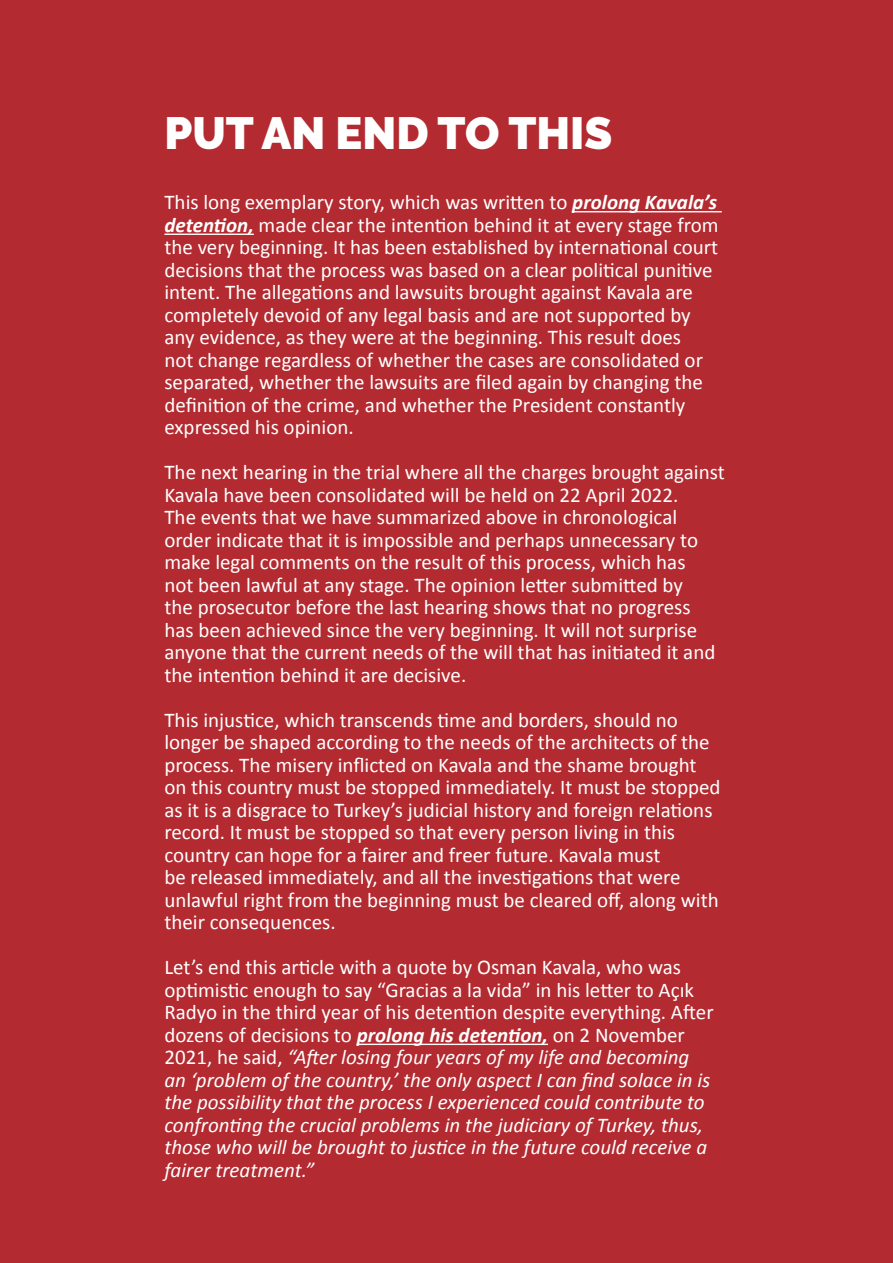
<style>
.page{position:relative;width:893px;height:1263px;background:#b32a30}
.page>*{position:absolute;margin:0;border:0;box-sizing:border-box;transform-origin:0 0}
.t1{font:900 45px "Raleway";color:#fff}
.t2{font:21px/22.5px "Calibri";color:#fff}
.t3{font:italic 21px/22.5px "Calibri";color:#fff}
.s1{font-weight:700;font-style:italic}
.s2{font-style:normal}
.s3{font-weight:700}
</style>
<div class="page">
<hr style="left:572px;top:211px;width:150px;height:1px;background:#fff">
<hr style="left:164px;top:234px;width:90px;height:1px;background:#fff">
<hr style="left:357px;top:1044px;width:191px;height:1px;background:#fff">
<h1 class="t1" style="left:164px;top:107px;width:449px">PUT AN END TO THIS</h1>
<p class="t2" style="left:164px;top:191px;width:556px">This long exemplary story, which was written to <span class="s1">prolong Kavala’s detention,</span> made clear the intention behind it at every stage from the very beginning. It has been established by international court decisions that the process was based on a clear political punitive intent. The allegations and lawsuits brought against Kavala are completely devoid of any legal basis and are not supported by any evidence, as they were at the beginning. This result does<br>not change regardless of whether the cases are consolidated or separated, whether the lawsuits are filed again by changing the definition of the crime, and whether the President constantly expressed his opinion.</p>
<p class="t2" style="left:164px;top:461px;width:562px">The next hearing in the trial where all the charges brought against Kavala have been consolidated will be held on 22 April 2022.<br>The events that we have summarized above in chronological order indicate that it is impossible and perhaps unnecessary to make legal comments on the result of this process, which has<br>not been lawful at any stage. The opinion letter submitted by<br>the prosecutor before the last hearing shows that no progress has been achieved since the very beginning. It will not surprise anyone that the current needs of the will that has initiated it and the intention behind it are decisive.</p>
<p class="t2" style="left:164px;top:709px;width:558px">This injustice, which transcends time and borders, should no longer be shaped according to the needs of the architects of the process. The misery inflicted on Kavala and the shame brought on this country must be stopped immediately. It must be stopped as it is a disgrace to Turkey’s judicial history and foreign relations record. It must be stopped so that every person living in this country can hope for a fairer and freer future. Kavala must<br>be released immediately, and all the investigations that were unlawful right from the beginning must be cleared off, along with their consequences.</p>
<p class="t3" style="left:164px;top:955px;width:551px"><span class="s2">Let’s end this article with a quote by Osman Kavala, who was optimistic enough to say “Gracias a la vida” in his letter to Açık Radyo in the third year of his detention despite everything. After dozens of decisions to</span> <span class="s3">prolong his detention,</span> <span class="s2">on 2 November 2021, he said,</span> “After losing four years of my life and becoming an ‘problem of the country,’ the only aspect I can find solace in is the possibility that the process I experienced could contribute to confronting the crucial problems in the judiciary of Turkey, thus, those who will be brought to justice in the future could receive a fairer treatment.”</p>
</div>
